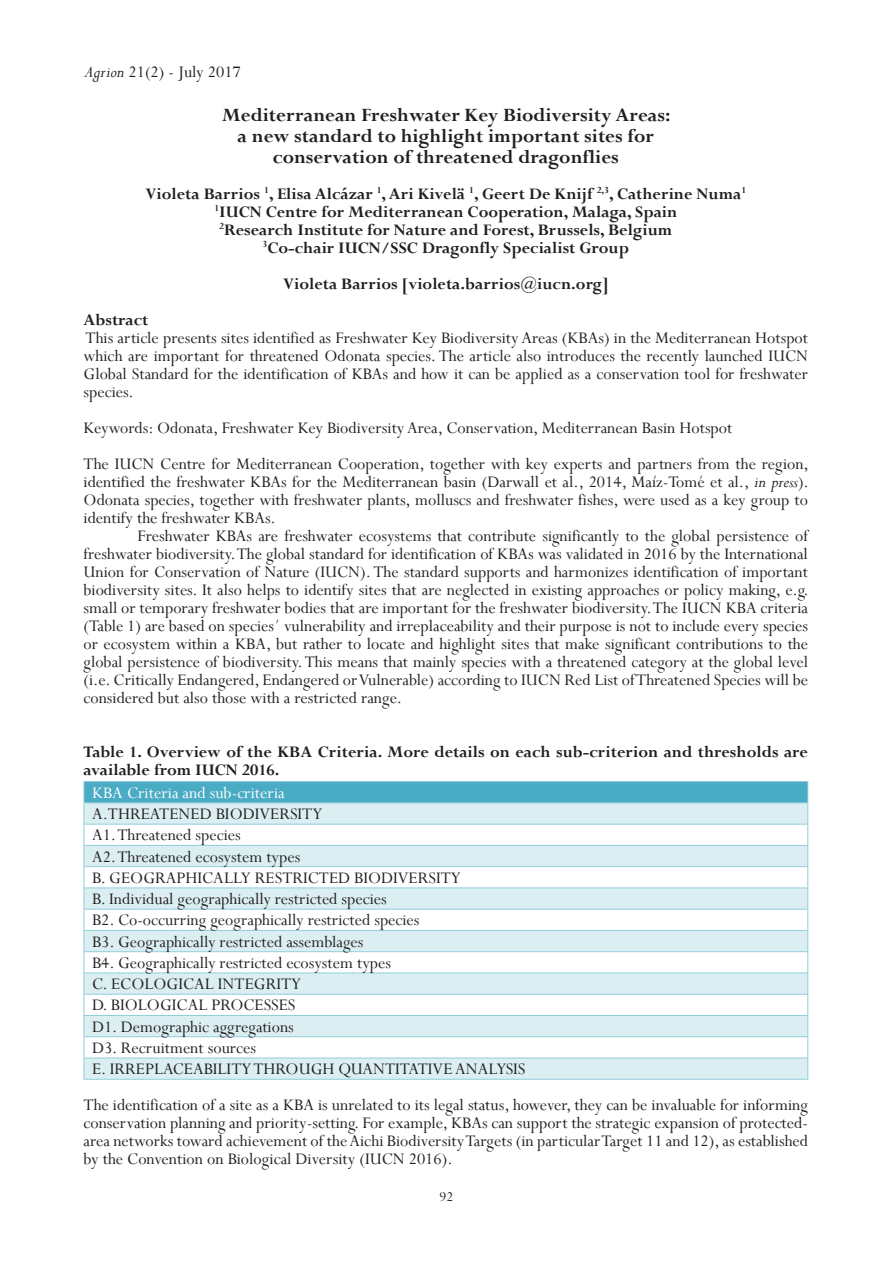
<style>
.page{position:relative;width:893px;height:1263px;background:#fff}
.page>*{position:absolute;margin:0;border:0;box-sizing:border-box;transform-origin:0 0}
.t1{font:700 21px/21px "Perpetua";color:#231f20;text-align:center}
.t2{font:18px/18px "Perpetua";color:#231f20;text-align:justify}
.t3{font:700 18px/18px "Perpetua";color:#231f20;text-align:center}
.t4{font:18px "Perpetua";color:#fff}
.t5{font:15px "Perpetua";color:#231f20}
.s1{font-style:italic}
</style>
<div class="page">
<div style="left:84px;top:782px;width:724px;height:21px;background:#4aabc5"></div>
<svg style="left:85px;top:804px;width:722px;height:275px;fill:#dbeff3"></svg>
<hr style="left:84px;top:781px;width:724px;height:1px;background:#93cddb">
<hr style="left:84px;top:803px;width:724px;height:1px;background:#93cddb">
<hr style="left:84px;top:824px;width:724px;height:1px;background:#93cddb">
<hr style="left:84px;top:845px;width:724px;height:1px;background:#93cddb">
<hr style="left:84px;top:866px;width:724px;height:1px;background:#93cddb">
<hr style="left:84px;top:888px;width:724px;height:1px;background:#93cddb">
<hr style="left:84px;top:909px;width:724px;height:1px;background:#93cddb">
<hr style="left:84px;top:930px;width:724px;height:1px;background:#93cddb">
<hr style="left:84px;top:951px;width:724px;height:1px;background:#93cddb">
<hr style="left:84px;top:973px;width:724px;height:1px;background:#93cddb">
<hr style="left:84px;top:994px;width:724px;height:1px;background:#93cddb">
<hr style="left:84px;top:1015px;width:724px;height:1px;background:#93cddb">
<hr style="left:84px;top:1036px;width:724px;height:1px;background:#93cddb">
<hr style="left:84px;top:1058px;width:724px;height:1px;background:#93cddb">
<hr style="left:84px;top:1079px;width:724px;height:1px;background:#93cddb">
<svg style="left:84px;top:782px;width:1px;height:297px"></svg>
<svg style="left:807px;top:782px;width:1px;height:297px"></svg>
<p class="t2" style="left:85px;top:64px;width:157px"><span class="s1">Agrion</span> 21(2) - July 2017</p>
<p class="t1" style="left:222px;top:106px;width:450px">Mediterranean Freshwater Key Biodiversity Areas: a new standard to highlight important sites for conservation of threatened dragonflies</p>
<p class="t3" style="left:145px;top:186px;width:602px">Violeta Barrios <sup>1</sup>, Elisa Alcázar <sup>1</sup>, Ari Kivelä <sup>1</sup>, Geert De Knijf <sup>2,3</sup>, Catherine Numa<sup>1<br>1</sup>IUCN Centre for Mediterranean Cooperation, Malaga, Spain<br><sup>2</sup>Research Institute for Nature and Forest, Brussels, Belgium<br><sup>3</sup>Co-chair IUCN/SSC Dragonfly Specialist Group</p>
<p class="t3" style="left:283px;top:276px;width:327px">Violeta Barrios [violeta.barrios@iucn.org]</p>
<p class="t3" style="left:84px;top:312px;width:66px">Abstract</p>
<p class="t2" style="left:84px;top:330px;width:726px">This article presents sites identified as Freshwater Key Biodiversity Areas (KBAs) in the Mediterranean Hotspot which are important for threatened Odonata species. The article also introduces the recently launched IUCN Global Standard for the identification of KBAs and how it can be applied as a conservation tool for freshwater species.</p>
<p class="t2" style="left:84px;top:411px;width:727px;line-height:36px">Keywords: Odonata, Freshwater Key Biodiversity Area, Conservation, Mediterranean Basin Hotspot<br>The IUCN Centre for Mediterranean Cooperation, together with key experts and partners from the region,</p>
<p class="t2" style="left:84px;top:474px;width:727px">identified the freshwater KBAs for the Mediterranean basin (Darwall et al., 2014, Maíz-Tomé et al., <span class="s1">in press</span>).<br>Odonata species, together with freshwater plants, molluscs and freshwater fishes, were used as a key group to identify the freshwater KBAs.</p>
<p class="t2" style="left:84px;top:528px;width:727px;text-indent:54px">Freshwater KBAs are freshwater ecosystems that contribute significantly to the global persistence of freshwater biodiversity. The global standard for identification of KBAs was validated in 2016 by the International Union for Conservation of Nature (IUCN). The standard supports and harmonizes identification of important biodiversity sites. It also helps to identify sites that are neglected in existing approaches or policy making, e.g. small or temporary freshwater bodies that are important for the freshwater biodiversity. The IUCN KBA criteria (Table 1) are based on species´ vulnerability and irreplaceability and their purpose is not to include every species or ecosystem within a KBA, but rather to locate and highlight sites that make significant contributions to the global persistence of biodiversity. This means that mainly species with a threatened category at the global level (i.e. Critically Endangered, Endangered or Vulnerable) according to IUCN Red List of Threatened Species will be considered but also those with a restricted range.</p>
<p class="t3" style="left:84px;top:744px;width:726px;text-align:left">Table 1. Overview of the KBA Criteria. More details on each sub-criterion and thresholds are available from IUCN 2016.</p>
<p class="t4" style="left:92px;top:783px;width:194px">KBA Criteria and sub-criteria</p>
<p class="t2" style="left:92px;top:804px;width:435px;line-height:21.3px;text-align:left">A.THREATENED BIODIVERSITY<br>A1. Threatened species<br>A2. Threatened ecosystem types<br>B. GEOGRAPHICALLY RESTRICTED BIODIVERSITY<br>B. Individual geographically restricted species<br>B2. Co-occurring geographically restricted species<br>B3. Geographically restricted assemblages<br>B4. Geographically restricted ecosystem types<br>C. ECOLOGICAL INTEGRITY<br>D. BIOLOGICAL PROCESSES<br>D1. Demographic aggregations<br>D3. Recruitment sources<br>E. IRREPLACEABILITY THROUGH QUANTITATIVE ANALYSIS</p>
<p class="t2" style="left:84px;top:1096px;width:726px">The identification of a site as a KBA is unrelated to its legal status, however, they can be invaluable for informing conservation planning and priority-setting. For example, KBAs can support the strategic expansion of protected&shy;area networks toward achievement of the Aichi Biodiversity Targets (in particular Target 11 and 12), as established by the Convention on Biological Diversity (IUCN 2016).</p>
<p class="t5" style="left:440px;top:1188px;width:15px">92</p>
</div>
